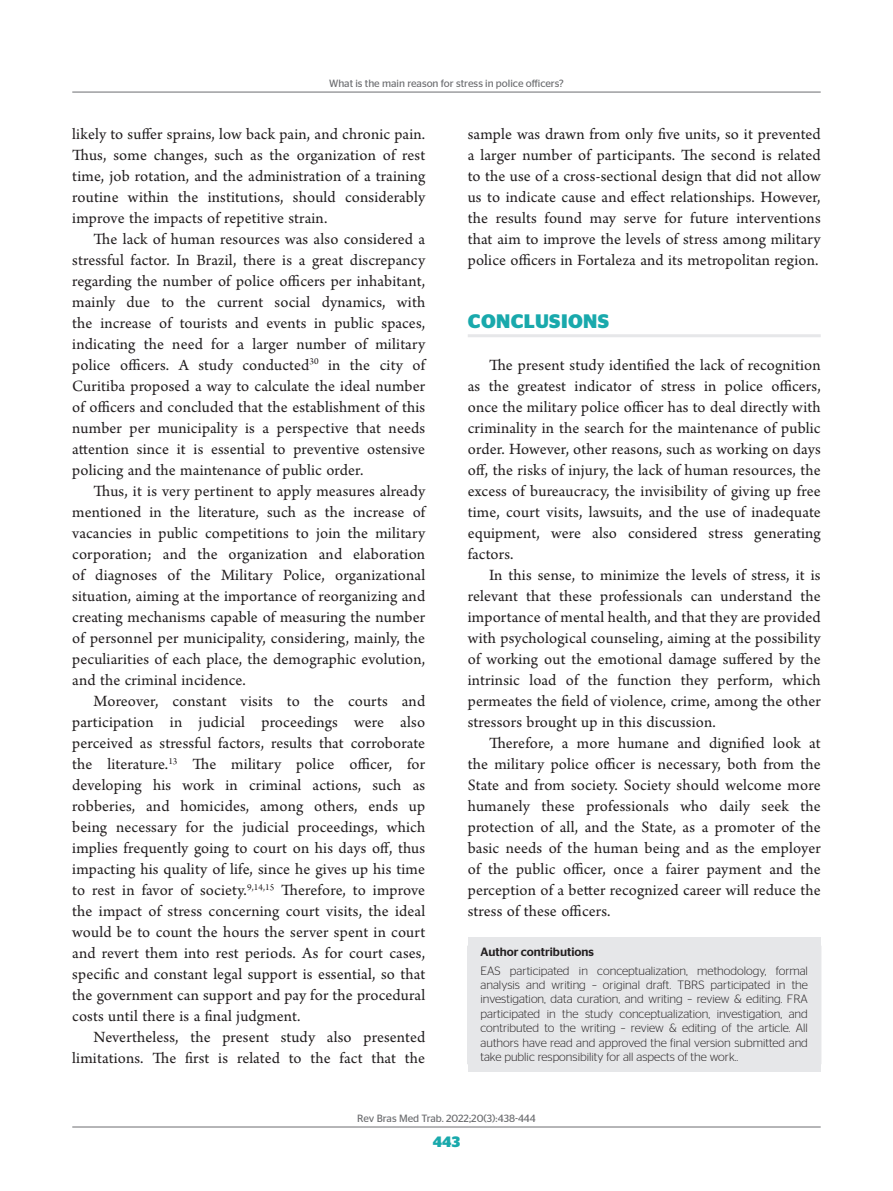
<style>
.page{position:relative;width:893px;height:1191px;background:#fff}
.page>*{position:absolute;margin:0;border:0;box-sizing:border-box;transform-origin:0 0}
.t1{font:700 19.5px "Stag Sans";letter-spacing:.02em;color:#19a9ac}
.t2{font:16.5px/21px "Arno Pro";letter-spacing:.01em;color:#231f20;text-align:justify}
.t3{font:700 15px "Stag Sans";color:#19a9ac}
.t4{font:300 12px/14.4px "Stag Sans";color:#231f20;text-align:justify}
.t5{font:500 12px "Stag Sans";color:#231f20}
.t6{font:10.5px "Stag Sans";color:#6c6d70}
</style>
<div class="page">
<hr style="left:72px;top:1126px;width:749px;height:1px;background:#6c6d70">
<hr style="left:72px;top:92px;width:749px;height:1px;background:#6c6d70">
<hr style="left:468px;top:334px;width:353px;height:3px;background:#e6e7e9">
<div style="left:468px;top:938px;width:353px;height:134px;background:#e6e7e9"></div>
<p class="t6" style="left:329px;top:78px;width:236px">What is the main reason for stress in police officers?</p>
<p class="t2" style="left:72px;top:124px;width:354px">likely to suffer sprains, low back pain, and chronic pain.<br>Thus, some changes, such as the organization of rest time, job rotation, and the administration of a training routine within the institutions, should considerably improve the impacts of repetitive strain.</p>
<p class="t2" style="left:72px;top:229px;width:354px;text-indent:21px">The lack of human resources was also considered a stressful factor. In Brazil, there is a great discrepancy regarding the number of police officers per inhabitant, mainly due to the current social dynamics, with the increase of tourists and events in public spaces, indicating the need for a larger number of military police officers. A study conducted<sup>30</sup> in the city of Curitiba proposed a way to calculate the ideal number of officers and concluded that the establishment of this number per municipality is a perspective that needs attention since it is essential to preventive ostensive policing and the maintenance of public order.</p>
<p class="t2" style="left:72px;top:481px;width:354px;text-indent:21px">Thus, it is very pertinent to apply measures already mentioned in the literature, such as the increase of vacancies in public competitions to join the military corporation; and the organization and elaboration of diagnoses of the Military Police, organizational situation, aiming at the importance of reorganizing and creating mechanisms capable of measuring the number of personnel per municipality, considering, mainly, the peculiarities of each place, the demographic evolution, and the criminal incidence.</p>
<p class="t2" style="left:72px;top:691px;width:354px;text-indent:21px">Moreover, constant visits to the courts and participation in judicial proceedings were also perceived as stressful factors, results that corroborate the literature.<sup>13</sup> The military police officer, for developing his work in criminal actions, such as robberies, and homicides, among others, ends up being necessary for the judicial proceedings, which implies frequently going to court on his days off, thus impacting his quality of life, since he gives up his time to rest in favor of society.<sup>9,14,15</sup> Therefore, to improve the impact of stress concerning court visits, the ideal would be to count the hours the server spent in court and revert them into rest periods. As for court cases, specific and constant legal support is essential, so that the government can support and pay for the procedural costs until there is a final judgment.</p>
<p class="t2" style="left:72px;top:1027px;width:354px;text-align:right">Nevertheless, the present study also presented limitations. The first is related to the fact that the</p>
<p class="t2" style="left:468px;top:124px;width:354px">sample was drawn from only five units, so it prevented a larger number of participants. The second is related to the use of a cross-sectional design that did not allow us to indicate cause and effect relationships. However, the results found may serve for future interventions that aim to improve the levels of stress among military police officers in Fortaleza and its metropolitan region.</p>
<p class="t1" style="left:468px;top:310px;width:143px">CONCLUSIONS</p>
<p class="t2" style="left:468px;top:355px;width:354px;text-indent:21px">The present study identified the lack of recognition as the greatest indicator of stress in police officers, once the military police officer has to deal directly with criminality in the search for the maintenance of public order. However, other reasons, such as working on days off, the risks of injury, the lack of human resources, the excess of bureaucracy, the invisibility of giving up free time, court visits, lawsuits, and the use of inadequate equipment, were also considered stress generating factors.</p>
<p class="t2" style="left:468px;top:565px;width:354px;text-indent:21px">In this sense, to minimize the levels of stress, it is relevant that these professionals can understand the importance of mental health, and that they are provided with psychological counseling, aiming at the possibility of working out the emotional damage suffered by the intrinsic load of the function they perform, which permeates the field of violence, crime, among the other stressors brought up in this discussion.</p>
<p class="t2" style="left:468px;top:733px;width:354px;text-indent:21px">Therefore, a more humane and dignified look at the military police officer is necessary, both from the State and from society. Society should welcome more humanely these professionals who daily seek the protection of all, and the State, as a promoter of the basic needs of the human being and as the employer of the public officer, once a fairer payment and the perception of a better recognized career will reduce the stress of these officers.</p>
<p class="t5" style="left:480px;top:945px;width:115px">Author contributions</p>
<p class="t4" style="left:480px;top:963px;width:329px">EAS participated in conceptualization, methodology, formal analysis and writing – original draft. TBRS participated in the investigation, data curation, and writing – review &amp; editing. FRA participated in the study conceptualization, investigation, and contributed to the writing – review &amp; editing of the article. All authors have read and approved the final version submitted and take public responsibility for all aspects of the work..</p>
<p class="t6" style="left:357px;top:1112px;width:180px">Rev Bras Med Trab. 2022;20(3):438-444</p>
<p class="t3" style="left:433px;top:1133px;width:29px">443</p>
</div>
